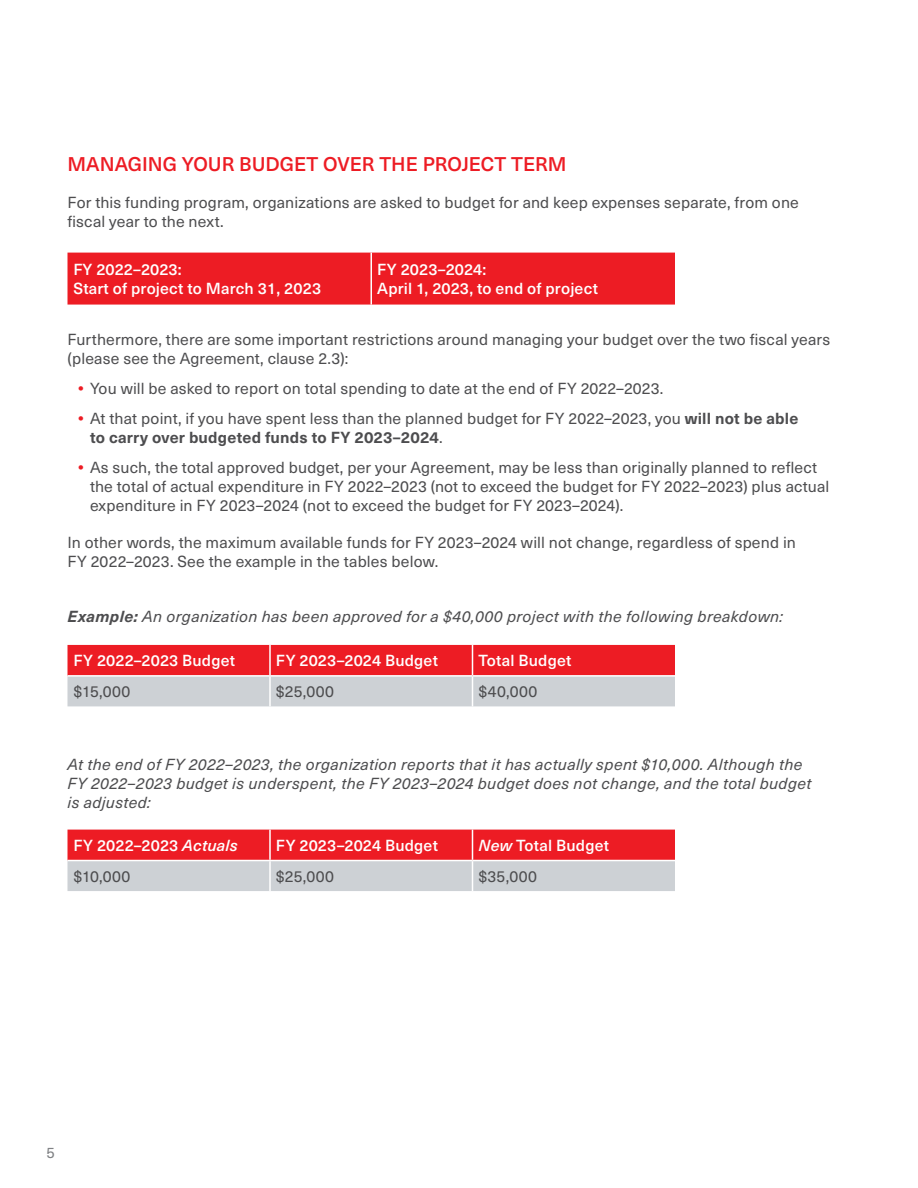
<style>
.page{position:relative;width:918px;height:1188px;background:#fff}
.page>*{position:absolute;margin:0;border:0;box-sizing:border-box;transform-origin:0 0}
.t1{font:500 19.5px "Neue Haas Unica W1 G";letter-spacing:-.005em;color:#ed1c24}
.P1{font:15.75px/18.9px "Neue Haas Unica W1 G";letter-spacing:.01em;color:#4d4d4f}
.P1-2{font:italic 15.75px/18.9px "Neue Haas Unica W1 G";letter-spacing:.02em;color:#4d4d4f}
.P1-3{font:500 15.75px/18.9px "Neue Haas Unica W1 G";letter-spacing:.01em;color:#fff}
.P1-4{font:700 15.75px "Neue Haas Unica W1 G";letter-spacing:.01em;color:#4d4d4f}
.t2{font:15px "Neue Haas Unica W1 G";color:#808285}
.s1{font-weight:700;color:#ed1c24}
.s2{font-weight:700}
.s3{font-weight:400}
.s4{font-style:italic}
</style>
<div class="page">
<div style="left:68px;top:253px;width:607px;height:52px;background:#ed1c24"></div>
<hr style="left:370px;top:253px;width:2px;height:52px;background:#fff">
<svg style="left:68px;top:645px;width:607px;height:61px;background:#de797f"></svg>
<svg style="left:68px;top:830px;width:607px;height:61px;background:#dd777d"></svg>
<hr style="left:269px;top:830px;width:2px;height:30px;background:#fff">
<hr style="left:472px;top:830px;width:1px;height:30px;background:#fff">
<hr style="left:68px;top:860px;width:202px;height:1px;background:#fff">
<hr style="left:270px;top:860px;width:202px;height:1px;background:#fff">
<hr style="left:269px;top:861px;width:2px;height:30px;background:#fff">
<hr style="left:472px;top:860px;width:203px;height:1px;background:#fff">
<hr style="left:472px;top:861px;width:1px;height:30px;background:#fff">
<h4 class="t1" style="left:68px;top:149px;width:500px">MANAGING YOUR BUDGET OVER THE PROJECT TERM</h4>
<p class="P1" style="left:68px;top:192px;width:733px">For this funding program, organizations are asked to budget for and keep expenses separate, from one fiscal year to the next.</p>
<p class="P1-3" style="left:74px;top:259px;width:249px">FY 2022–2023:<br>Start of project to March 31, 2023</p>
<p class="P1-3" style="left:377px;top:259px;width:111px">FY 2023–2024:</p>
<p class="P1-3" style="left:377px;top:278px;width:222px">April 1, 2023, to end of project</p>
<p class="P1" style="left:68px;top:329px;width:764px">Furthermore, there are some important restrictions around managing your budget over the two fiscal years (please see the Agreement, clause 2.3):</p>
<p class="P1" style="left:78px;top:378px;width:587px"><span class="s1">•</span> You will be asked to report on total spending to date at the end of FY 2022–2023.</p>
<p class="P1" style="left:78px;top:408px;width:722px"><span class="s1">•</span> At that point, if you have spent less than the planned budget for FY 2022–2023, you <span class="s2">will not be able</span></p>
<p class="P1-4" style="left:90px;top:425px;width:354px">to carry over budgeted funds to FY 2023–2024<span class="s3">.</span></p>
<p class="P1" style="left:78px;top:457px;width:740px"><span class="s1">•</span> As such, the total approved budget, per your Agreement, may be less than originally planned to reflect</p>
<p class="P1" style="left:90px;top:476px;width:741px">the total of actual expenditure in FY 2022–2023 (not to exceed the budget for FY 2022–2023) plus actual</p>
<p class="P1" style="left:90px;top:495px;width:535px">expenditure in FY 2023–2024 (not to exceed the budget for FY 2023–2024).</p>
<p class="P1" style="left:68px;top:532px;width:730px">In other words, the maximum available funds for FY 2023–2024 will not change, regardless of spend in<br>FY 2022–2023. See the example in the tables below.</p>
<p class="P1-2" style="left:68px;top:606px;width:717px"><span class="s2">Example:</span> An organization has been approved for a $40,000 project with the following breakdown:</p>
<p class="P1-3" style="left:74px;top:650px;width:163px">FY 2022–2023 Budget</p>
<p class="P1-3" style="left:276px;top:650px;width:164px">FY 2023–2024 Budget</p>
<p class="P1-3" style="left:478px;top:650px;width:94px">Total Budget</p>
<p class="P1" style="left:74px;top:681px;width:58px">$15,000</p>
<p class="P1" style="left:276px;top:681px;width:60px">$25,000</p>
<p class="P1" style="left:478px;top:681px;width:60px">$40,000</p>
<p class="P1-2" style="left:68px;top:754px;width:745px">At the end of FY 2022–2023, the organization reports that it has actually spent $10,000. Although the<br>FY 2022–2023 budget is underspent, the FY 2023–2024 budget does not change, and the total budget is adjusted:</p>
<p class="P1-3" style="left:74px;top:835px;width:166px">FY 2022–2023 <span class="s4">Actuals</span></p>
<p class="P1-3" style="left:276px;top:835px;width:164px">FY 2023–2024 Budget</p>
<p class="P1-3" style="left:478px;top:835px;width:132px"><span class="s4">New</span> Total Budget</p>
<p class="P1" style="left:74px;top:866px;width:58px">$10,000</p>
<p class="P1" style="left:276px;top:866px;width:60px">$25,000</p>
<p class="P1" style="left:478px;top:866px;width:60px">$35,000</p>
<p class="t2" style="left:46px;top:1142px;width:10px">5</p>
</div>
